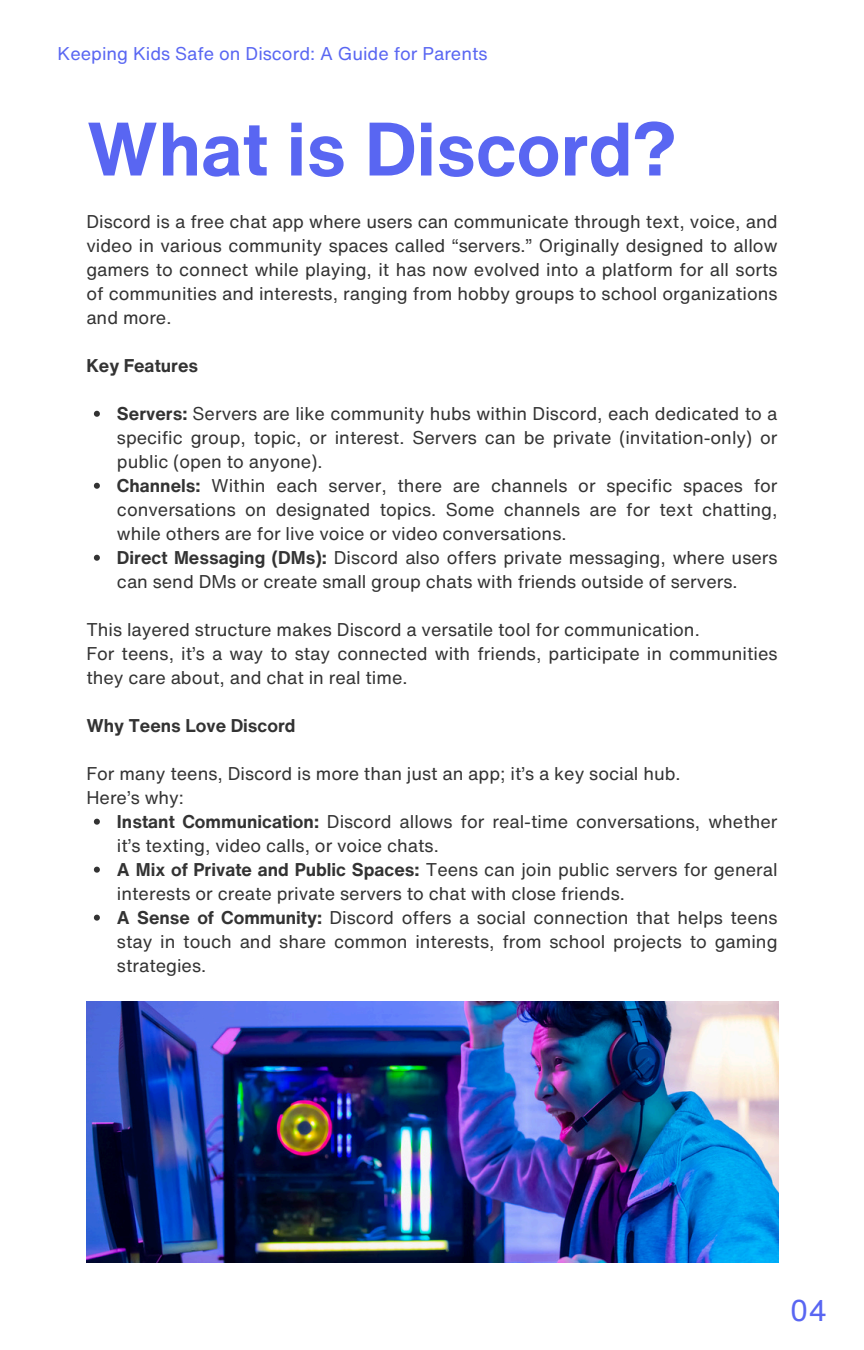
<style>
.page{position:relative;width:864px;height:1350px;background:#fff}
.page>*{position:absolute;margin:0;border:0;box-sizing:border-box;transform-origin:0 0}
.t1{font:700 74.25px "Helvetica Now Text";color:#5966f2}
.t2{font:29.25px "Helvetica Now Text";color:#5966f2}
.t3{font:18px/24.1px "Helvetica Now Text";color:#333;text-align:justify}
.t4{font:18px "Helvetica Now Text";color:#5966f2}
.t5{font:700 18px "Helvetica Now Text";color:#333}
.s1{font-weight:700}
</style>
<div class="page">
<img style="left:86px;top:1001px;width:692px;height:262px">
<svg style="left:94px;top:411px;width:6px;height:6px"></svg>
<svg style="left:94px;top:483px;width:6px;height:6px"></svg>
<svg style="left:94px;top:555px;width:6px;height:6px"></svg>
<svg style="left:94px;top:819px;width:6px;height:6px"></svg>
<svg style="left:94px;top:867px;width:6px;height:6px"></svg>
<svg style="left:94px;top:915px;width:6px;height:6px"></svg>
<p class="t4" style="left:58px;top:40px;width:432px">Keeping Kids Safe on Discord: A Guide for Parents</p>
<p class="t1" style="left:86px;top:93px;width:592px">What is Discord?</p>
<p class="t3" style="left:86px;top:209px;width:693px">Discord is a free chat app where users can communicate through text, voice, and video in various community spaces called “servers.” Originally designed to allow gamers to connect while playing, it has now evolved into a platform for all sorts of communities and interests, ranging from hobby groups to school organizations and more.</p>
<h1 class="t5" style="left:86px;top:352px;width:113px">Key Features</h1>
<p class="t3" style="left:117px;top:401px;width:662px"><span class="s1">Servers:</span> Servers are like community hubs within Discord, each dedicated to a specific group, topic, or interest. Servers can be private (invitation-only) or public (open to anyone).</p>
<h2 class="t3" style="left:117px;top:473px;width:662px"><span class="s1">Channels:</span> Within each server, there are channels or specific spaces for conversations on designated topics. Some channels are for text chatting, while others are for live voice or video conversations.</h2>
<p class="t3" style="left:117px;top:545px;width:662px"><span class="s1">Direct Messaging (DMs):</span> Discord also offers private messaging, where users can send DMs or create small group chats with friends outside of servers.</p>
<p class="t3" style="left:86px;top:617px;width:615px">This layered structure makes Discord a versatile tool for communication.</p>
<p class="t3" style="left:86px;top:641px;width:693px">For teens, it’s a way to stay connected with friends, participate in communities they care about, and chat in real time.</p>
<p class="t5" style="left:86px;top:712px;width:211px">Why Teens Love Discord</p>
<p class="t3" style="left:86px;top:761px;width:596px">For many teens, Discord is more than just an app; it’s a key social hub.</p>
<h2 class="t3" style="left:86px;top:785px;width:99px">Here’s why:</h2>
<p class="t3" style="left:117px;top:809px;width:662px"><span class="s1">Instant Communication:</span> Discord allows for real-time conversations, whether it’s texting, video calls, or voice chats.</p>
<p class="t3" style="left:117px;top:857px;width:662px"><span class="s1">A Mix of Private and Public Spaces:</span> Teens can join public servers for general interests or create private servers to chat with close friends.</p>
<p class="t3" style="left:117px;top:905px;width:662px"><span class="s1">A Sense of Community:</span> Discord offers a social connection that helps teens stay in touch and share common interests, from school projects to gaming strategies.</p>
<p class="t2" style="left:790px;top:1288px;width:39px">04</p>
</div>
